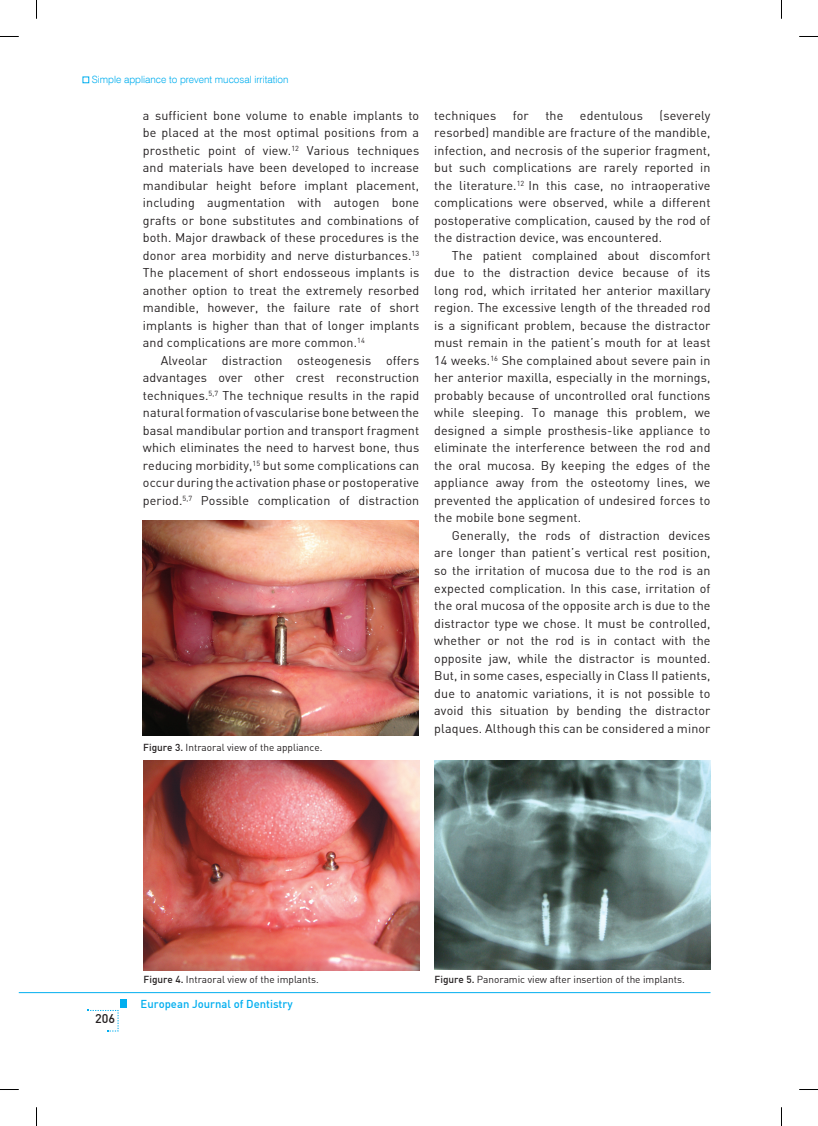
<style>
.page{position:relative;width:818px;height:1126px;background:#fff}
.page>*{position:absolute;margin:0;border:0;box-sizing:border-box;transform-origin:0 0}
.t1{font:12.5px/17.5px "Din B Regular";letter-spacing:.01em;color:#231f20;text-align:justify}
.t2{font:12.5px "Din B Medium";color:#231f20}
.t3{font:11.25px "Din B Medium";color:#00aeef}
.t4{font:10px "Din B Regular";color:#231f20}
.t5{font:300 10px "Swiss 721 BT";color:#00aeef}
.s1{font-family:"Din B Medium"}
</style>
<div class="page">
<hr style="left:19px;top:992px;width:691px;height:1px;background:#00aeef">
<div style="left:120px;top:999px;width:7px;height:8px;background:#00aeef"></div>
<svg style="left:88px;top:1009px;width:31px;height:22px"></svg>
<img style="left:143px;top:760px;width:276px;height:210px">
<img style="left:143px;top:520px;width:275px;height:215px">
<img style="left:434px;top:760px;width:276px;height:209px">
<svg style="left:83px;top:77px;width:6px;height:6px"></svg>
<svg style="left:0;top:36px;width:19px;height:1px"></svg>
<svg style="left:799px;top:36px;width:18px;height:1px"></svg>
<svg style="left:0;top:1089px;width:19px;height:1px"></svg>
<svg style="left:799px;top:1089px;width:18px;height:1px"></svg>
<svg style="left:36px;top:0;width:1px;height:19px"></svg>
<svg style="left:36px;top:1107px;width:1px;height:18px"></svg>
<p class="t5" style="left:92px;top:73px;width:198px">Simple appliance to prevent mucosal irritation</p>
<p class="t1" style="left:143px;top:106px;width:278px">a sufficient bone volume to enable implants to be placed at the most optimal positions from a prosthetic point of view.<sup>12</sup> Various techniques and materials have been developed to increase mandibular height before implant placement, including augmentation with autogen bone grafts or bone substitutes and combinations of both. Major drawback of these procedures is the donor area morbidity and nerve disturbances.<sup>13<br></sup>The placement of short endosseous implants is another option to treat the extremely resorbed mandible, however, the failure rate of short implants is higher than that of longer implants and complications are more common.<sup>14</sup></p>
<p class="t1" style="left:143px;top:351px;width:277px;text-indent:18px">Alveolar distraction osteogenesis offers advantages over other crest reconstruction techniques.<sup>5,7</sup> The technique results in the rapid natural formation of vascularise bone between the basal mandibular portion and transport fragment which eliminates the need to harvest bone, thus reducing morbidity,<sup>15</sup> but some complications can occur during the activation phase or postoperative period.<sup>5,7</sup> Possible complication of distraction</p>
<p class="t4" style="left:143px;top:741px;width:180px"><span class="s1">Figure 3.</span> Intraoral view of the appliance.</p>
<p class="t1" style="left:434px;top:106px;width:278px;text-indent:225px">(severely resorbed) mandible are fracture of the mandible, infection, and necrosis of the superior fragment, but such complications are rarely reported in the literature.<sup>12</sup> In this case, no intraoperative complications were observed, while a different postoperative complication, caused by the rod of the distraction device, was encountered.</p>
<p class="t1" style="left:434px;top:246px;width:278px;text-indent:18px">The patient complained about discomfort due to the distraction device because of its long rod, which irritated her anterior maxillary region. The excessive length of the threaded rod is a significant problem, because the distractor must remain in the patient’s mouth for at least 14 weeks.<sup>16</sup> She complained about severe pain in her anterior maxilla, especially in the mornings, probably because of uncontrolled oral functions while sleeping. To manage this problem, we designed a simple prosthesis-like appliance to eliminate the interference between the rod and the oral mucosa. By keeping the edges of the appliance away from the osteotomy lines, we prevented the application of undesired forces to the mobile bone segment.</p>
<p class="t1" style="left:434px;top:526px;width:278px;text-indent:18px">Generally, the rods of distraction devices are longer than patient’s vertical rest position, so the irritation of mucosa due to the rod is an expected complication. In this case, irritation of the oral mucosa of the opposite arch is due to the distractor type we chose. It must be controlled, whether or not the rod is in contact with the opposite jaw, while the distractor is mounted.<br>But, in some cases, especially in Class II patients, due to anatomic variations, it is not possible to avoid this situation by bending the distractor plaques. Although this can be considered a minor</p>
<p class="t1" style="left:434px;top:106px;width:63px">techniques</p>
<p class="t1" style="left:512px;top:106px;width:18px">for</p>
<p class="t1" style="left:545px;top:106px;width:20px">the</p>
<p class="t1" style="left:579px;top:106px;width:64px">edentulous</p>
<p class="t2" style="left:95px;top:1010px;width:21px">206</p>
<p class="t4" style="left:143px;top:973px;width:177px"><span class="s1">Figure 4.</span> Intraoral view of the implants.</p>
<p class="t3" style="left:140px;top:996px;width:153px">European Journal of Dentistry</p>
<p class="t4" style="left:434px;top:973px;width:251px"><span class="s1">Figure 5.</span> Panoramic view after insertion of the implants.</p>
</div>
